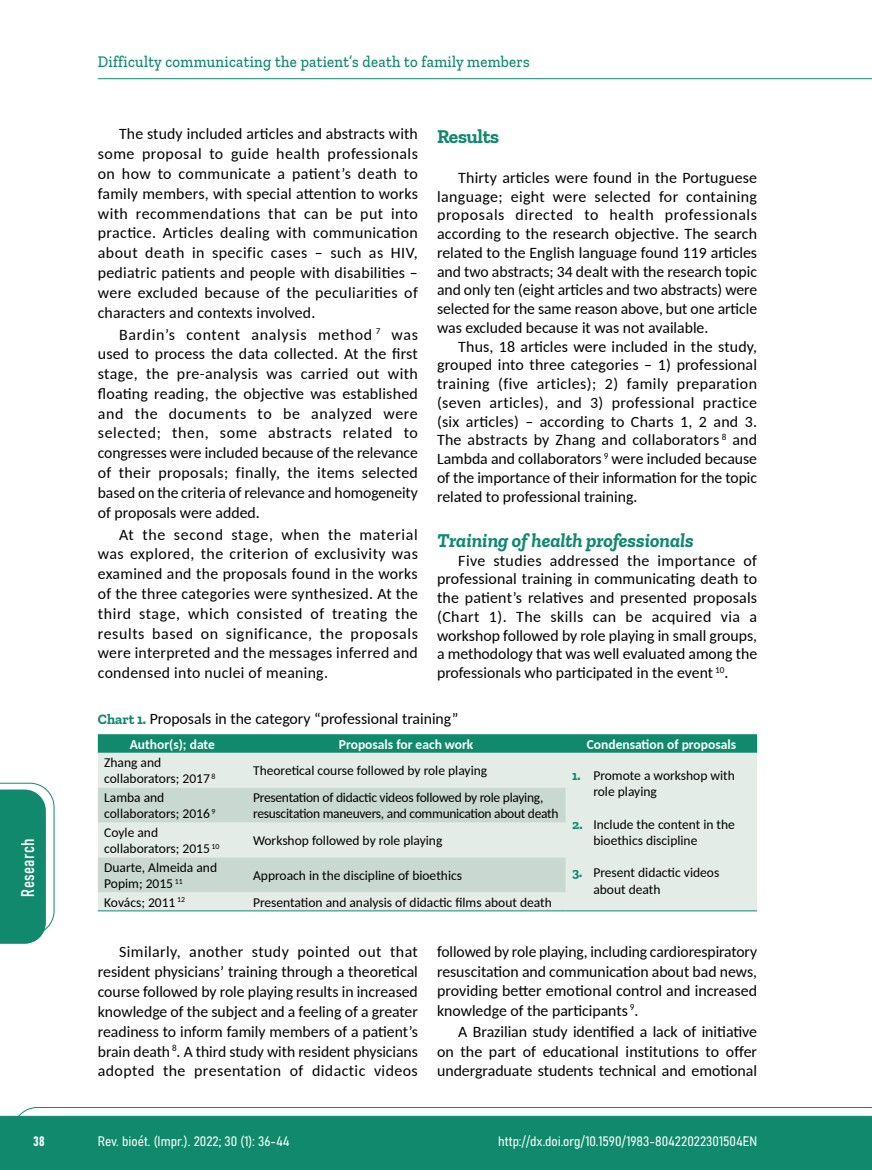
<style>
.page{position:relative;width:872px;height:1170px;background:#fff}
.page>*{position:absolute;margin:0;border:0;box-sizing:border-box;transform-origin:0 0}
.t1{font:italic 700 19.5px "Zilla Slab";color:#10896d}
.t2{font:700 19.5px "Zilla Slab";letter-spacing:-.02em;color:#10896d}
.t3{font:18px "Bahnschrift";letter-spacing:.02em;color:#fff}
.t4{font:500 16.5px "Zilla Slab";letter-spacing:.02em;color:#10896d;scale:.9 1}
.t5{font:15.75px/19.8px "Carlito";color:#000;text-align:justify}
.t6{font:13.5px/16.2px "Carlito";color:#000}
.t7{font:13.5px/16.2px "Carlito";letter-spacing:-.02em;color:#000}
.t8{font:13.5px "Bahnschrift";color:#fff}
.t9{font:700 13.5px "Carlito";color:#fff}
.s1{font-family:"Zilla Slab";font-weight:700;font-size:14.25px;color:#10896d}
.s2{font-family:"Zilla Slab";font-weight:700;color:#10896d}
</style>
<div class="page">
<svg style="left:12px;top:1107px;width:860px;height:62px;background:#2e987f"></svg>
<hr style="left:98px;top:78px;width:774px;height:1px;background:#10896d">
<div style="left:98px;top:734px;width:659px;height:18px;background:#10896d"></div>
<div style="left:98px;top:752px;width:659px;height:158px;background:#e4ece8"></div>
<svg style="left:98px;top:787px;width:468px;height:105px;background:#d2ded8"></svg>
<hr style="left:98px;top:910px;width:149px;height:1px;background:#10896d">
<hr style="left:247px;top:910px;width:319px;height:1px;background:#10896d">
<hr style="left:566px;top:910px;width:191px;height:1px;background:#10896d">
<svg style="left:0;top:782px;width:55px;height:161px"></svg>
<p class="t3" style="left:14px;top:896px;width:59px;rotate:-90deg">Research</p>
<p class="t4" style="left:98px;top:53px;width:481px">Difficulty communicating the patient’s death to family members</p>
<p class="t5" style="left:98px;top:124px;width:322px;text-indent:21px">The study included articles and abstracts with some proposal to guide health professionals on how to communicate a patient’s death to family members, with special attention to works with recommendations that can be put into practice. Articles dealing with communication about death in specific cases – such as HIV, pediatric patients and people with disabilities – were excluded because of the peculiarities of characters and contexts involved.</p>
<p class="t5" style="left:98px;top:323px;width:322px;text-indent:21px">Bardin’s content analysis method <sup>7</sup> was used to process the data collected. At the first stage, the pre-analysis was carried out with floating reading, the objective was established and the documents to be analyzed were selected; then, some abstracts related to congresses were included because of the relevance of their proposals; finally, the items selected based on the criteria of relevance and homogeneity of proposals were added.</p>
<p class="t5" style="left:98px;top:523px;width:322px;text-indent:21px">At the second stage, when the material was explored, the criterion of exclusivity was examined and the proposals found in the works of the three categories were synthesized. At the third stage, which consisted of treating the results based on significance, the proposals were interpreted and the messages inferred and condensed into nuclei of meaning.</p>
<p class="t2" style="left:437px;top:125px;width:64px">Results</p>
<p class="t5" style="left:437px;top:168px;width:322px;line-height:18.8px;text-indent:21px">Thirty articles were found in the Portuguese language; eight were selected for containing proposals directed to health professionals according to the research objective. The search related to the English language found 119 articles and two abstracts; 34 dealt with the research topic and only ten (eight articles and two abstracts) were selected for the same reason above, but one article was excluded because it was not available.</p>
<p class="t5" style="left:437px;top:336px;width:322px;line-height:18.8px;text-indent:21px">Thus, 18 articles were included in the study, grouped into three categories – 1) professional training (five articles); 2) family preparation (seven articles), and 3) professional practice (six articles) – according to Charts 1, 2 and 3.<br>The abstracts by Zhang and collaborators <sup>8</sup> and Lambda and collaborators <sup>9</sup> were included because of the importance of their information for the topic related to professional training.</p>
<p class="t1" style="left:437px;top:529px;width:258px">Training of health professionals</p>
<p class="t5" style="left:437px;top:550px;width:321px;line-height:18.8px;text-indent:21px">Five studies addressed the importance of professional training in communicating death to the patient’s relatives and presented proposals (Chart 1). The skills can be acquired via a workshop followed by role playing in small groups, a methodology that was well evaluated among the professionals who participated in the event <sup>10</sup>.</p>
<p class="t5" style="left:98px;top:708px;width:362px"><span class="s1">Chart 1.</span> Proposals in the category “professional training”</p>
<p class="t9" style="left:130px;top:734px;width:87px">Author(s); date</p>
<p class="t9" style="left:339px;top:734px;width:136px">Proposals for each work</p>
<p class="t9" style="left:587px;top:734px;width:151px">Condensation of proposals</p>
<p class="t6" style="left:104px;top:754px;width:113px">Zhang and collaborators; 2017 <sup>8</sup></p>
<p class="t6" style="left:253px;top:762px;width:236px">Theoretical course followed by role playing</p>
<p class="t6" style="left:593px;top:767px;width:143px;text-indent:-21px"><span class="s2">1.</span> Promote a workshop with role playing</p>
<p class="t6" style="left:593px;top:815px;width:143px;text-indent:-21px"><span class="s2">2.</span> Include the content in the bioethics discipline</p>
<p class="t6" style="left:593px;top:864px;width:127px;text-indent:-21px"><span class="s2">3.</span> Present didactic videos about death</p>
<p class="t6" style="left:104px;top:788px;width:113px">Lamba and collaborators; 2016 <sup>9</sup></p>
<p class="t7" style="left:253px;top:788px;width:307px">Presentation of didactic videos followed by role playing, resuscitation maneuvers, and communication about death</p>
<p class="t6" style="left:104px;top:823px;width:117px">Coyle and collaborators; 2015 <sup>10</sup></p>
<p class="t6" style="left:253px;top:831px;width:191px">Workshop followed by role playing</p>
<p class="t6" style="left:104px;top:858px;width:114px">Duarte, Almeida and<br>Popim; 2015 <sup>11</sup></p>
<p class="t6" style="left:253px;top:866px;width:210px">Approach in the discipline of bioethics</p>
<p class="t6" style="left:104px;top:893px;width:82px">Kovács; 2011 <sup>12</sup></p>
<p class="t6" style="left:253px;top:893px;width:300px">Presentation and analysis of didactic films about death</p>
<p class="t5" style="left:98px;top:941px;width:322px;text-indent:21px">Similarly, another study pointed out that resident physicians’ training through a theoretical course followed by role playing results in increased knowledge of the subject and a feeling of a greater readiness to inform family members of a patient’s brain death <sup>8</sup>. A third study with resident physicians adopted the presentation of didactic videos</p>
<p class="t5" style="left:437px;top:941px;width:321px">followed by role playing, including cardiorespiratory resuscitation and communication about bad news, providing better emotional control and increased knowledge of the participants <sup>9</sup>.</p>
<p class="t5" style="left:437px;top:1021px;width:322px;text-indent:21px">A Brazilian study identified a lack of initiative on the part of educational institutions to offer undergraduate students technical and emotional</p>
<p class="t8" style="left:33px;top:1130px;width:13px">38</p>
<p class="t8" style="left:98px;top:1131px;width:193px">Rev. bioét. (Impr.). 2022; 30 (1): 36-44</p>
<p class="t8" style="left:498px;top:1131px;width:260px">http://dx.doi.org/10.1590/1983-80422022301504EN</p>
</div>
